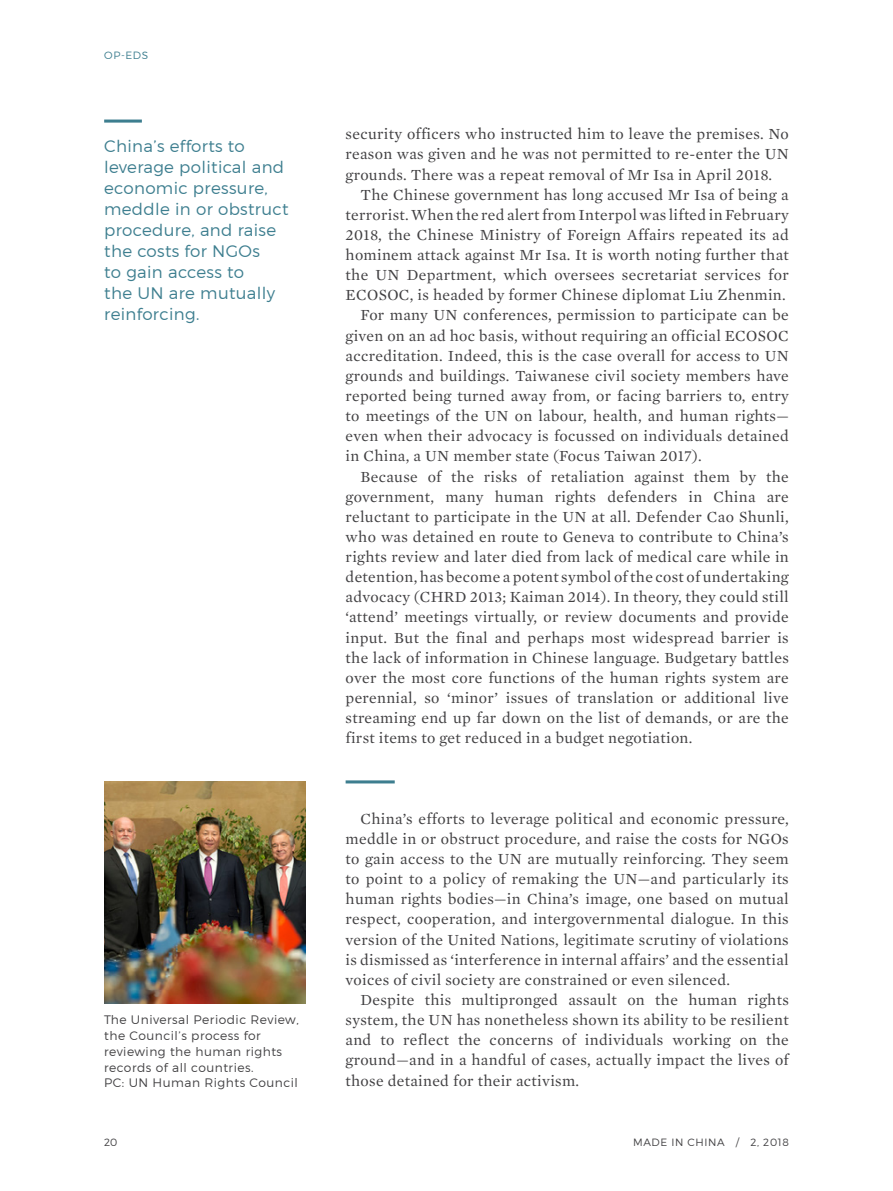
<style>
.page{position:relative;width:893px;height:1191px;background:#fff}
.page>*{position:absolute;margin:0;border:0;box-sizing:border-box;transform-origin:0 0}
.t1{font:300 16.62px/21px "Montserrat";letter-spacing:.02em;color:#3d7e8f}
.t2{font:15.75px/20.1px "Mercury Text G1 Roman";letter-spacing:.02em;color:#414042;text-align:justify}
.t3{font:300 12.25px/15.8px "Montserrat";letter-spacing:.04em;color:#414042}
.t4{font:300 10.5px "Montserrat";letter-spacing:.06em;color:#414042}
.t5{font:300 10.5px "Montserrat";color:#3d7e8f}
</style>
<div class="page">
<svg style="left:104px;top:119px;width:38px;height:4px"></svg>
<hr style="left:346px;top:780px;width:49px;height:3px;background:#3d7e8f">
<img style="left:104px;top:781px;width:202px;height:222px">
<p class="t5" style="left:104px;top:49px;width:46px">OP-EDS</p>
<p class="t1" style="left:104px;top:135px;width:186px">China’s efforts to leverage political and economic pressure, meddle in or obstruct procedure, and raise the costs for NGOs<br>to gain access to<br>the UN are mutually reinforcing.</p>
<p class="t2" style="left:346px;top:124px;width:445px">security officers who instructed him to leave the premises. No reason was given and he was not permitted to re-enter the UN grounds. There was a repeat removal of Mr Isa in April 2018.</p>
<p class="t2" style="left:360px;top:184px;width:430px">The Chinese government has long accused Mr Isa of being a</p>
<p class="t2" style="left:346px;top:204px;width:445px">terrorist. When the red alert from Interpol was lifted in February</p>
<p class="t2" style="left:346px;top:225px;width:445px">2018, the Chinese Ministry of Foreign Affairs repeated its ad</p>
<p class="t2" style="left:346px;top:245px;width:445px">hominem attack against Mr Isa. It is worth noting further that</p>
<p class="t2" style="left:346px;top:265px;width:445px">the UN Department, which oversees secretariat services for</p>
<p class="t2" style="left:346px;top:285px;width:442px">ECOSOC, is headed by former Chinese diplomat Liu Zhenmin.</p>
<p class="t2" style="left:360px;top:305px;width:430px">For many UN conferences, permission to participate can be</p>
<p class="t2" style="left:346px;top:325px;width:445px">given on an ad hoc basis, without requiring an official ECOSOC</p>
<p class="t2" style="left:346px;top:345px;width:445px">accreditation. Indeed, this is the case overall for access to UN</p>
<p class="t2" style="left:346px;top:365px;width:445px">grounds and buildings. Taiwanese civil society members have</p>
<p class="t2" style="left:346px;top:386px;width:445px">reported being turned away from, or facing barriers to, entry</p>
<p class="t2" style="left:346px;top:406px;width:445px">to meetings of the UN on labour, health, and human rights—</p>
<p class="t2" style="left:346px;top:426px;width:445px">even when their advocacy is focussed on individuals detained</p>
<p class="t2" style="left:346px;top:446px;width:358px">in China, a UN member state (Focus Taiwan 2017).</p>
<p class="t2" style="left:360px;top:466px;width:430px">Because of the risks of retaliation against them by the</p>
<p class="t2" style="left:346px;top:486px;width:445px">government, many human rights defenders in China are</p>
<p class="t2" style="left:346px;top:506px;width:445px">reluctant to participate in the UN at all. Defender Cao Shunli,</p>
<p class="t2" style="left:346px;top:527px;width:445px">who was detained en route to Geneva to contribute to China’s</p>
<p class="t2" style="left:346px;top:547px;width:445px">rights review and later died from lack of medical care while in</p>
<p class="t2" style="left:346px;top:567px;width:445px">detention, has become a potent symbol of the cost of undertaking</p>
<p class="t2" style="left:346px;top:587px;width:445px">advocacy (CHRD 2013; Kaiman 2014). In theory, they could still</p>
<p class="t2" style="left:346px;top:607px;width:445px">‘attend’ meetings virtually, or review documents and provide</p>
<p class="t2" style="left:346px;top:627px;width:445px">input. But the final and perhaps most widespread barrier is</p>
<p class="t2" style="left:346px;top:647px;width:445px">the lack of information in Chinese language. Budgetary battles</p>
<p class="t2" style="left:346px;top:667px;width:445px">over the most core functions of the human rights system are</p>
<p class="t2" style="left:346px;top:688px;width:445px">perennial, so ‘minor’ issues of translation or additional live</p>
<p class="t2" style="left:346px;top:708px;width:445px">streaming end up far down on the list of demands, or are the</p>
<p class="t2" style="left:346px;top:728px;width:348px">first items to get reduced in a budget negotiation.</p>
<p class="t3" style="left:104px;top:1011px;width:196px">The Universal Periodic Review, the Council’s process for reviewing the human rights records of all countries.<br>PC: UN Human Rights Council</p>
<p class="t2" style="left:346px;top:808px;width:445px;text-indent:15px">China’s efforts to leverage political and economic pressure, meddle in or obstruct procedure, and raise the costs for NGOs to gain access to the UN are mutually reinforcing. They seem to point to a policy of remaking the UN—and particularly its human rights bodies—in China’s image, one based on mutual respect, cooperation, and intergovernmental dialogue. In this version of the United Nations, legitimate scrutiny of violations is dismissed as ‘interference in internal affairs’ and the essential voices of civil society are constrained or even silenced.</p>
<p class="t2" style="left:346px;top:989px;width:445px;text-indent:15px">Despite this multipronged assault on the human rights system, the UN has nonetheless shown its ability to be resilient and to reflect the concerns of individuals working on the ground—and in a handful of cases, actually impact the lives of those detained for their activism.</p>
<p class="t4" style="left:104px;top:1135px;width:15px">20</p>
<p class="t4" style="left:633px;top:1135px;width:157px">MADE IN CHINA / 2, 2018</p>
</div>
